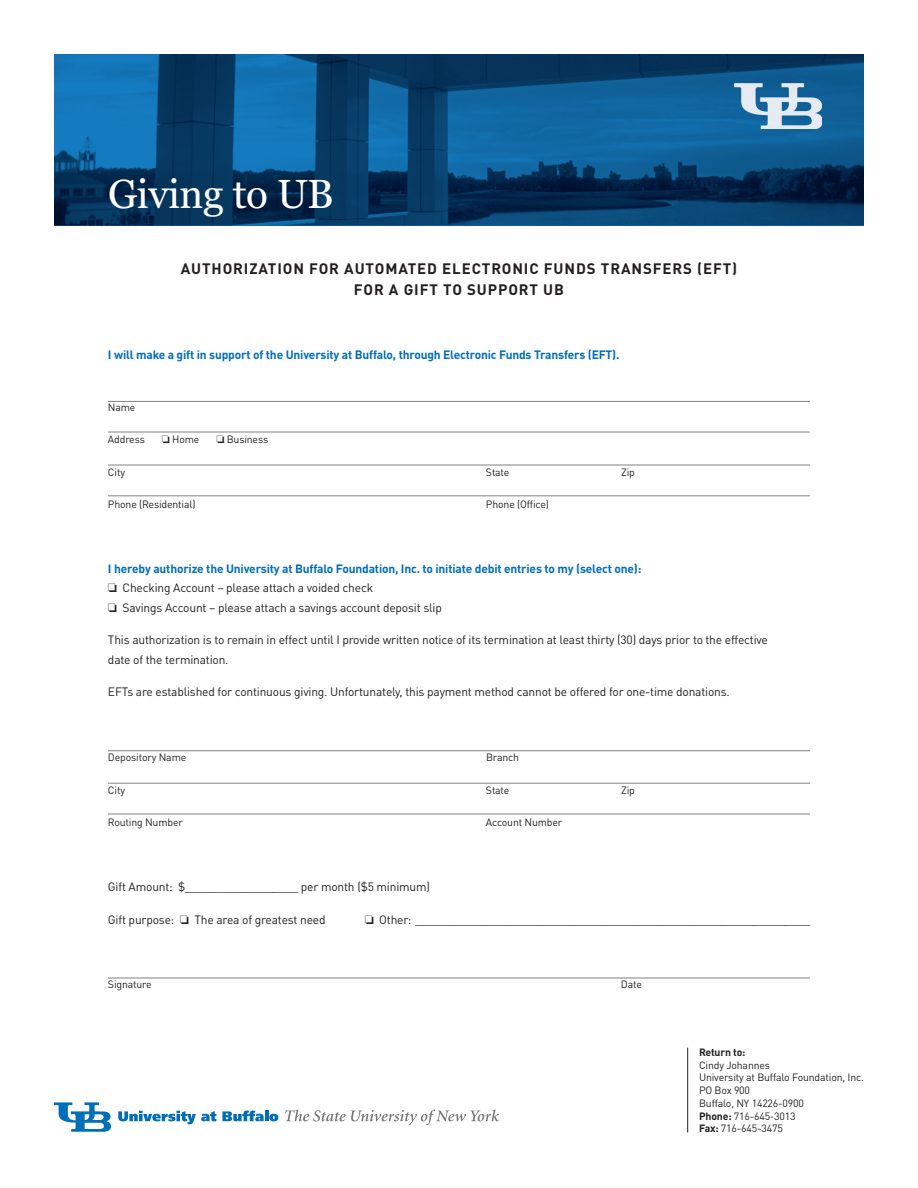
<style>
.page{position:relative;width:918px;height:1188px;background:#fff}
.page>*{position:absolute;margin:0;border:0;box-sizing:border-box;transform-origin:0 0}
.t1{font:40.5px "Georgia";letter-spacing:-.01em;color:#fff}
.t2{font:700 15px/21px "DINOT";letter-spacing:.06em;color:#231f20;text-align:center}
.t3{font:12px/19.5px "DINOT";letter-spacing:-.015em;color:#231f20}
.t4{font:700 12px "DINOT";letter-spacing:-.015em;color:#006eb9}
.t5{font:10.5px/12.8px "DINOT";letter-spacing:-.015em;color:#231f20}
.t6{font:700 10.5px "DINOT";letter-spacing:-.015em;color:#231f20}
.s1{font-weight:700;color:#006eb9}
.s2{font-weight:700}
</style>
<div class="page">
<img style="left:54px;top:54px;width:810px;height:172px">
<img style="left:734px;top:84px;width:88px;height:45px">
<hr style="left:108px;top:401px;width:702px;height:1px;background:#808285">
<hr style="left:108px;top:432px;width:702px;height:1px;background:#808285">
<hr style="left:108px;top:465px;width:702px;height:1px;background:#808285">
<hr style="left:108px;top:495px;width:702px;height:1px;background:#808285">
<hr style="left:108px;top:750px;width:702px;height:1px;background:#808285">
<hr style="left:108px;top:783px;width:702px;height:1px;background:#808285">
<hr style="left:108px;top:814px;width:702px;height:1px;background:#808285">
<hr style="left:108px;top:978px;width:702px;height:1px;background:#808285">
<svg style="left:54px;top:1102px;width:57px;height:30px"></svg>
<svg style="left:118px;top:1111px;width:98px;height:13px"></svg>
<svg style="left:222px;top:1111px;width:56px;height:10px"></svg>
<svg style="left:285px;top:1110px;width:214px;height:15px"></svg>
<hr style="left:687px;top:1048px;width:1px;height:84px;background:#231f20">
<h1 class="t1" style="left:108px;top:171px;width:227px">Giving to UB</h1>
<p class="t2" style="left:181px;top:260px;width:558px">AUTHORIZATION FOR AUTOMATED ELECTRONIC FUNDS TRANSFERS (EFT)<br>FOR A GIFT TO SUPPORT UB</p>
<p class="t4" style="left:108px;top:350px;width:513px">I will make a gift in support of the University at Buffalo, through Electronic Funds Transfers (EFT).</p>
<p class="t5" style="left:108px;top:402px;width:29px">Name</p>
<p class="t5" style="left:108px;top:434px;width:38px">Address</p>
<p class="t5" style="left:162px;top:434px;width:39px">❏ Home</p>
<p class="t5" style="left:217px;top:434px;width:53px">❏ Business</p>
<p class="t5" style="left:108px;top:467px;width:19px">City</p>
<p class="t5" style="left:486px;top:467px;width:25px">State</p>
<p class="t5" style="left:621px;top:467px;width:15px">Zip</p>
<p class="t5" style="left:108px;top:499px;width:89px">Phone (Residential)</p>
<p class="t5" style="left:486px;top:499px;width:64px">Phone (Office)</p>
<p class="t3" style="left:108px;top:560px;width:535px"><span class="s1">I hereby authorize the University at Buffalo Foundation, Inc. to initiate debit entries to my (select one): </span>❏ Checking Account – please attach a voided check<br>❏ Savings Account – please attach a savings account deposit slip</p>
<p class="t3" style="left:108px;top:632px;width:661px">This authorization is to remain in effect until I provide written notice of its termination at least thirty (30) days prior to the effective date of the termination.</p>
<p class="t3" style="left:108px;top:684px;width:623px">EFTs are established for continuous giving. Unfortunately, this payment method cannot be offered for one-time donations.</p>
<p class="t5" style="left:108px;top:752px;width:80px">Depository Name</p>
<p class="t5" style="left:486px;top:752px;width:35px">Branch</p>
<p class="t5" style="left:108px;top:785px;width:19px">City</p>
<p class="t5" style="left:486px;top:785px;width:25px">State</p>
<p class="t5" style="left:621px;top:785px;width:15px">Zip</p>
<p class="t5" style="left:108px;top:817px;width:76px">Routing Number</p>
<p class="t5" style="left:486px;top:817px;width:78px">Account Number</p>
<p class="t3" style="left:108px;top:878px;width:324px">Gift Amount: $__________________ per month ($5 minimum)</p>
<p class="t3" style="left:108px;top:911px;width:219px">Gift purpose: ❏ The area of greatest need</p>
<p class="t3" style="left:365px;top:911px;width:447px">❏ Other: _______________________________________________________________</p>
<p class="t5" style="left:108px;top:980px;width:45px">Signature</p>
<p class="t5" style="left:621px;top:980px;width:23px">Date</p>
<p class="t6" style="left:699px;top:1048px;width:48px">Return to:</p>
<p class="t5" style="left:699px;top:1060px;width:166px">Cindy Johannes<br>University at Buffalo Foundation, Inc.<br>PO Box 900<br>Buffalo, NY 14226-0900<br><span class="s2">Phone:</span> 716-645-3013<br><span class="s2">Fax:</span> 716-645-3475</p>
</div>
